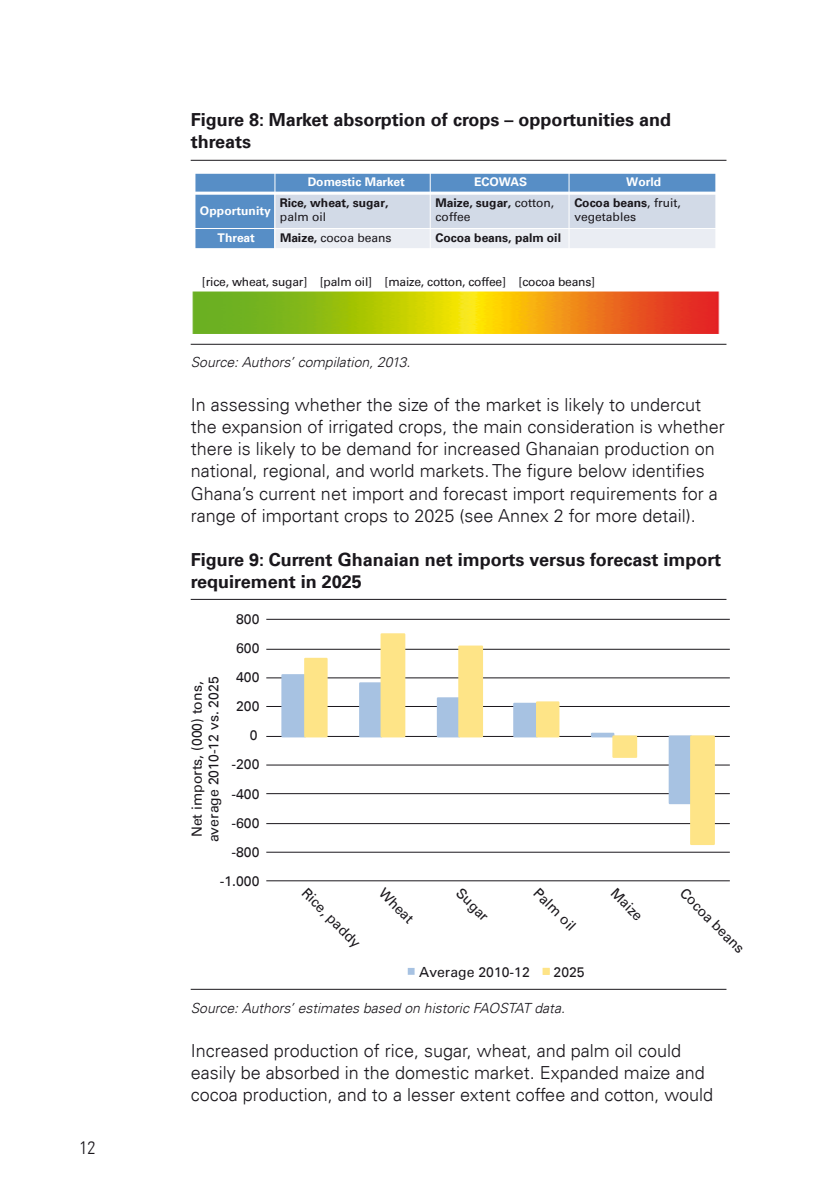
<style>
.page{position:relative;width:840px;height:1191px;background:#fff}
.page>*{position:absolute;margin:0;border:0;box-sizing:border-box;transform-origin:0 0}
.t1{font:300 18px/22px "Univers LT";color:#1a171c}
.t2{font:700 18px/22px "Univers LT";color:#1a171c}
.t3{font:300 condensed 18px "Univers LT";color:#1a171c}
.t4{font:14px/16.8px "Univers LT";color:#1a171c;text-align:center}
.t5{font:italic 300 14px "Univers LT";color:#1a171c}
.t6{font:12px/14.4px "Univers LT";letter-spacing:-.015em;color:#1a171c}
.t7{font:700 12px "Univers LT";color:#fff}
.t8{font:700 12px "Univers LT";color:#1a171c}
.s1{font-weight:700}
</style>
<div class="page">
<hr style="left:190px;top:160px;width:536px;height:1px;background:#1a171c">
<hr style="left:190px;top:344px;width:536px;height:1px;background:#1a171c">
<hr style="left:190px;top:599px;width:536px;height:1px;background:#1a171c">
<hr style="left:190px;top:988px;width:536px;height:1px;background:#1a171c">
<div style="left:195px;top:173px;width:79px;height:20px;background:#578ec6"></div>
<div style="left:274px;top:173px;width:156px;height:20px;background:#578ec6"></div>
<div style="left:430px;top:173px;width:138px;height:20px;background:#578ec6"></div>
<div style="left:568px;top:173px;width:147px;height:20px;background:#578ec6"></div>
<div style="left:195px;top:193px;width:79px;height:35px;background:#578ec6"></div>
<div style="left:274px;top:193px;width:156px;height:35px;background:#d2dae7"></div>
<div style="left:430px;top:193px;width:138px;height:35px;background:#d2dae7"></div>
<div style="left:568px;top:193px;width:147px;height:35px;background:#d2dae7"></div>
<div style="left:195px;top:228px;width:79px;height:20px;background:#578ec6"></div>
<div style="left:274px;top:228px;width:156px;height:20px;background:#eaedf3"></div>
<div style="left:430px;top:228px;width:138px;height:20px;background:#eaedf3"></div>
<div style="left:568px;top:228px;width:147px;height:20px;background:#eaedf3"></div>
<hr style="left:274px;top:173px;width:1px;height:76px;background:#fff">
<hr style="left:429px;top:173px;width:1px;height:76px;background:#fff">
<hr style="left:568px;top:173px;width:1px;height:76px;background:#fff">
<hr style="left:194px;top:192px;width:521px;height:3px;background:#fff">
<hr style="left:194px;top:228px;width:522px;height:1px;background:#fff">
<hr style="left:194px;top:173px;width:522px;height:1px;background:#fff">
<img style="left:192px;top:291px;width:528px;height:43px">
<hr style="left:266px;top:880px;width:463px;height:1px;background:#1a171c">
<hr style="left:266px;top:851px;width:463px;height:1px;background:#1a171c">
<hr style="left:266px;top:823px;width:463px;height:1px;background:#1a171c">
<hr style="left:266px;top:793px;width:463px;height:1px;background:#1a171c">
<hr style="left:266px;top:764px;width:463px;height:1px;background:#1a171c">
<hr style="left:266px;top:736px;width:463px;height:1px;background:#1a171c">
<hr style="left:266px;top:706px;width:463px;height:1px;background:#1a171c">
<hr style="left:266px;top:677px;width:463px;height:1px;background:#1a171c">
<hr style="left:266px;top:649px;width:463px;height:1px;background:#1a171c">
<hr style="left:266px;top:619px;width:463px;height:1px;background:#1a171c">
<svg style="left:280px;top:674px;width:23px;height:121px"></svg>
<svg style="left:303px;top:633px;width:412px;height:212px"></svg>
<div style="left:407px;top:968px;width:7px;height:6px;border:2px solid #a7c2e2"></div>
<div style="left:542px;top:968px;width:7px;height:6px;border:2px solid #fee487"></div>
<p class="t3" style="left:79px;top:1136px;width:17px">12</p>
<p class="t2" style="left:190px;top:109px;width:481px">Figure 8: Market absorption of crops – opportunities and threats</p>
<p class="t7" style="left:307px;top:175px;width:98px">Domestic Market</p>
<p class="t7" style="left:474px;top:175px;width:54px">ECOWAS</p>
<p class="t7" style="left:625px;top:175px;width:36px">World</p>
<p class="t7" style="left:200px;top:203px;width:72px">Opportunity</p>
<p class="t6" style="left:435px;top:195px;width:120px"><span class="s1">Maize, sugar,</span> cotton, coffee</p>
<p class="t6" style="left:574px;top:195px;width:108px"><span class="s1">Cocoa beans</span>, fruit, vegetables</p>
<p class="t8" style="left:280px;top:195px;width:110px">Rice, wheat, sugar,</p>
<p class="t6" style="left:280px;top:210px;width:48px">palm oil</p>
<p class="t7" style="left:217px;top:231px;width:39px">Threat</p>
<p class="t6" style="left:280px;top:231px;width:113px"><span class="s1">Maize,</span> cocoa beans</p>
<p class="t8" style="left:435px;top:231px;width:127px">Cocoa beans, palm oil</p>
<p class="t6" style="left:202px;top:275px;width:394px">[rice, wheat, sugar] [palm oil] [maize, cotton, coffee] [cocoa beans]</p>
<p class="t5" style="left:190px;top:354px;width:221px">Source: Authors’ compilation, 2013.</p>
<p class="t1" style="left:190px;top:394px;width:535px">In assessing whether the size of the market is likely to undercut the expansion of irrigated crops, the main consideration is whether there is likely to be demand for increased Ghanaian production on national, regional, and world markets. The figure below identifies Ghana’s current net import and forecast import requirements for a range of important crops to 2025 (see Annex 2 for more detail).</p>
<p class="t2" style="left:190px;top:548px;width:531px">Figure 9: Current Ghanaian net imports versus forecast import requirement in 2025</p>
<p class="t4" style="left:236px;top:611px;width:25px">800</p>
<p class="t4" style="left:188px;top:842px;width:167px;rotate:-90deg">Net imports, (000) tons, average 2010-12 vs. 2025</p>
<p class="t4" style="left:236px;top:640px;width:25px">600</p>
<p class="t4" style="left:236px;top:669px;width:25px">400</p>
<p class="t4" style="left:236px;top:698px;width:25px">200</p>
<p class="t4" style="left:249px;top:727px;width:9px">0</p>
<p class="t4" style="left:231px;top:756px;width:30px">-200</p>
<p class="t4" style="left:231px;top:785px;width:30px">-400</p>
<p class="t4" style="left:231px;top:814px;width:30px">-600</p>
<p class="t4" style="left:231px;top:843px;width:30px">-800</p>
<p class="t4" style="left:220px;top:872px;width:41px">-1.000</p>
<p class="t4" style="left:310px;top:884px;width:79px;rotate:45deg">Rice, paddy</p>
<p class="t4" style="left:387px;top:884px;width:44px;rotate:45deg">Wheat</p>
<p class="t4" style="left:464px;top:884px;width:41px;rotate:45deg">Sugar</p>
<p class="t4" style="left:541px;top:884px;width:55px;rotate:45deg">Palm oil</p>
<p class="t4" style="left:618px;top:884px;width:40px;rotate:45deg">Maize</p>
<p class="t4" style="left:688px;top:884px;width:86px;rotate:45deg">Cocoa beans</p>
<p class="t4" style="left:419px;top:963px;width:112px">Average 2010-12</p>
<p class="t4" style="left:553px;top:963px;width:33px">2025</p>
<p class="t5" style="left:190px;top:999px;width:375px">Source: Authors’ estimates based on historic FAOSTAT data.</p>
<p class="t1" style="left:190px;top:1039px;width:524px">Increased production of rice, sugar, wheat, and palm oil could easily be absorbed in the domestic market. Expanded maize and cocoa production, and to a lesser extent coffee and cotton, would</p>
</div>
